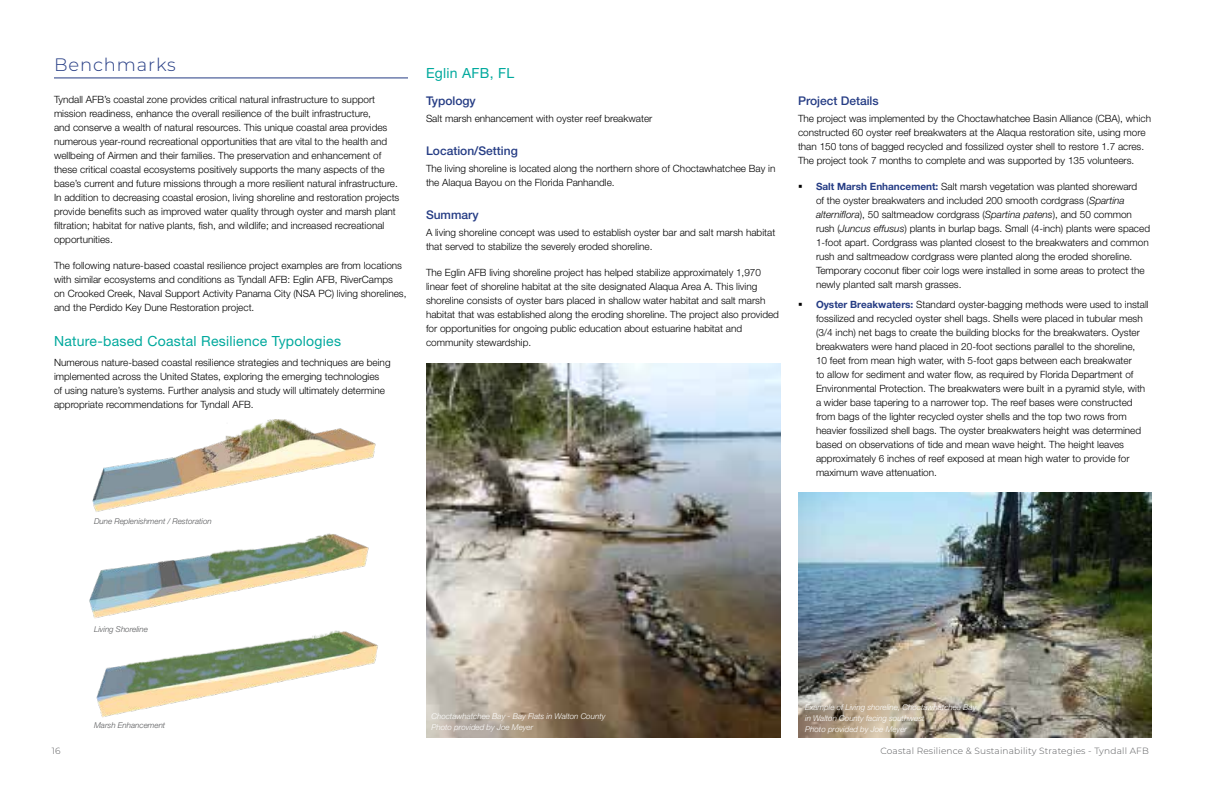
<style>
.page{position:relative;width:1224px;height:792px;background:#fff}
.page>*{position:absolute;margin:0;border:0;box-sizing:border-box;transform-origin:0 0}
.t1{font:300 18px "Montserrat";letter-spacing:.05em;color:#253c84}
.t2{font:14px "Helvetica Neue LT Std";letter-spacing:.02em;color:#00a99d}
.t3{font:500 12px "Helvetica Neue LT Std";color:#253c84}
.t4{font:300 10px/14px "Helvetica Neue LT Std";color:#000}
.t5{font:300 9px "Montserrat";letter-spacing:.02em;color:#58595b}
.t6{font:italic 300 8px/11px "Helvetica Neue LT Std";color:#fff}
.t7{font:italic 300 8px "Helvetica Neue LT Std";color:#58595b}
.s1{font-weight:700;color:#253c84}
.s2{font-style:italic}
</style>
<div class="page">
<hr style="left:54px;top:77px;width:354px;height:1px;background:#253c84">
<img style="left:92px;top:419px;width:284px;height:93px">
<img style="left:96px;top:630px;width:282px;height:88px">
<img style="left:89px;top:533px;width:279px;height:85px">
<img style="left:798px;top:492px;width:354px;height:246px">
<img style="left:426px;top:364px;width:354px;height:374px">
<h1 class="t1" style="left:54px;top:53px;width:123px">Benchmarks</h1>
<p class="t4" style="left:54px;top:93px;width:347px">Tyndall AFB’s coastal zone provides critical natural infrastructure to support mission readiness, enhance the overall resilience of the built infrastructure,<br>and conserve a wealth of natural resources. This unique coastal area provides numerous year-round recreational opportunities that are vital to the health and wellbeing of Airmen and their families. The preservation and enhancement of these critical coastal ecosystems positively supports the many aspects of the base’s current and future missions through a more resilient natural infrastructure.<br>In addition to decreasing coastal erosion, living shoreline and restoration projects provide benefits such as improved water quality through oyster and marsh plant filtration; habitat for native plants, fish, and wildlife; and increased recreational opportunities.</p>
<p class="t4" style="left:54px;top:259px;width:354px">The following nature-based coastal resilience project examples are from locations with similar ecosystems and conditions as Tyndall AFB: Eglin AFB, RiverCamps<br>on Crooked Creek, Naval Support Activity Panama City (NSA PC) living shorelines, and the Perdido Key Dune Restoration project.</p>
<h2 class="t2" style="left:54px;top:333px;width:289px">Nature-based Coastal Resilience Typologies</h2>
<p class="t4" style="left:54px;top:355px;width:338px">Numerous nature-based coastal resilience strategies and techniques are being implemented across the United States, exploring the emerging technologies<br>of using nature’s systems. Further analysis and study will ultimately determine appropriate recommendations for Tyndall AFB.</p>
<p class="t7" style="left:94px;top:517px;width:119px">Dune Replenishment / Restoration</p>
<h2 class="t2" style="left:426px;top:65px;width:90px">Eglin AFB, FL</h2>
<p class="t3" style="left:426px;top:94px;width:51px">Typology</p>
<p class="t4" style="left:426px;top:111px;width:228px">Salt marsh enhancement with oyster reef breakwater</p>
<p class="t3" style="left:426px;top:144px;width:93px">Location/Setting</p>
<p class="t4" style="left:426px;top:161px;width:351px">The living shoreline is located along the northern shore of Choctawhatchee Bay in the Alaqua Bayou on the Florida Panhandle.</p>
<p class="t3" style="left:426px;top:208px;width:54px">Summary</p>
<p class="t4" style="left:426px;top:225px;width:351px">A living shoreline concept was used to establish oyster bar and salt marsh habitat that served to stabilize the severely eroded shoreline.</p>
<p class="t4" style="left:426px;top:265px;width:355px">The Eglin AFB living shoreline project has helped stabilize approximately 1,970 linear feet of shoreline habitat at the site designated Alaqua Area A. This living shoreline consists of oyster bars placed in shallow water habitat and salt marsh habitat that was established along the eroding shoreline. The project also provided for opportunities for ongoing public education about estuarine habitat and community stewardship.</p>
<p class="t3" style="left:798px;top:93px;width:82px">Project Details</p>
<p class="t4" style="left:798px;top:111px;width:355px">The project was implemented by the Choctawhatchee Basin Alliance (CBA), which constructed 60 oyster reef breakwaters at the Alaqua restoration site, using more than 150 tons of bagged recycled and fossilized oyster shell to restore 1.7 acres.<br>The project took 7 months to complete and was supported by 135 volunteers.</p>
<p class="t4" style="left:816px;top:179px;width:336px"><span class="s1">Salt Marsh Enhancement:</span> Salt marsh vegetation was planted shoreward<br>of the oyster breakwaters and included 200 smooth cordgrass (<span class="s2">Spartina alterniflora</span>), 50 saltmeadow cordgrass (<span class="s2">Spartina patens</span>), and 50 common rush (<span class="s2">Juncus effusus</span>) plants in burlap bags. Small (4-inch) plants were spaced 1-foot apart. Cordgrass was planted closest to the breakwaters and common rush and saltmeadow cordgrass were planted along the eroded shoreline.<br>Temporary coconut fiber coir logs were installed in some areas to protect the newly planted salt marsh grasses.</p>
<p class="t4" style="left:816px;top:297px;width:334px"><span class="s1">Oyster Breakwaters:</span> Standard oyster-bagging methods were used to install fossilized and recycled oyster shell bags. Shells were placed in tubular mesh (3/4 inch) net bags to create the building blocks for the breakwaters. Oyster breakwaters were hand placed in 20-foot sections parallel to the shoreline, 10 feet from mean high water, with 5-foot gaps between each breakwater<br>to allow for sediment and water flow, as required by Florida Department of Environmental Protection. The breakwaters were built in a pyramid style, with a wider base tapering to a narrower top. The reef bases were constructed from bags of the lighter recycled oyster shells and the top two rows from heavier fossilized shell bags. The oyster breakwaters height was determined based on observations of tide and mean wave height. The height leaves approximately 6 inches of reef exposed at mean high water to provide for maximum wave attenuation.</p>
<p class="t7" style="left:94px;top:624px;width:55px">Living Shoreline</p>
<p class="t7" style="left:94px;top:721px;width:73px">Marsh Enhancement</p>
<p class="t6" style="left:431px;top:710px;width:175px">Choctawhatchee Bay - Bay Flats in Walton County<br>Photo provided by Joe Meyer</p>
<p class="t6" style="left:439px;top:723px;width:95px">Living shoreline - Eglin AFB</p>
<p class="t6" style="left:805px;top:701px;width:173px">Example of Living shoreline, Choctawhatchee Bay in Walton County facing southwest<br>Photo provided by Joe Meyer</p>
<p class="t5" style="left:52px;top:744px;width:10px">16</p>
<p class="t5" style="left:880px;top:744px;width:270px">Coastal Resilience &amp; Sustainability Strategies - Tyndall AFB</p>
</div>
